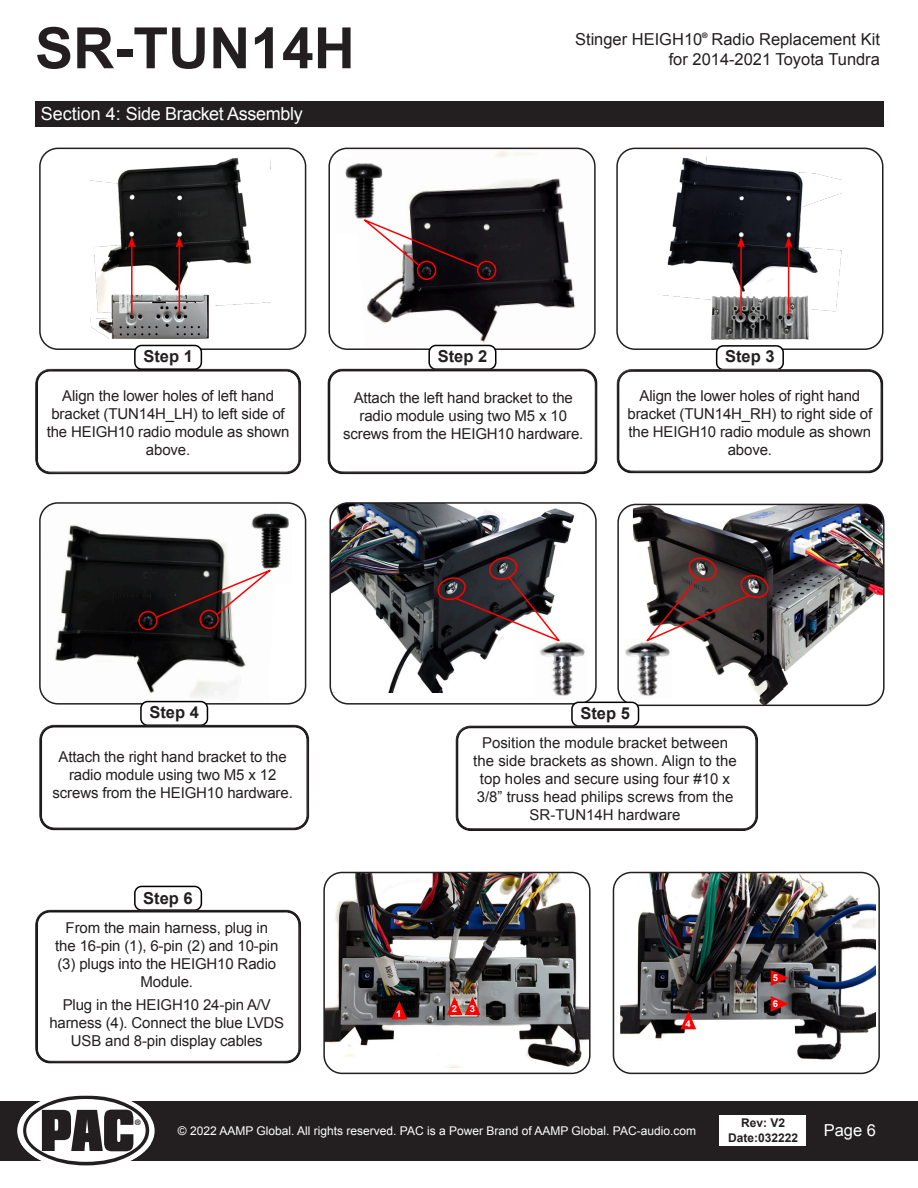
<style>
.page{position:relative;width:918px;height:1188px;background:#fff}
.page>*{position:absolute;margin:0;border:0;box-sizing:border-box;transform-origin:0 0}
.t1{font:700 57px "Arial";color:#231f20}
.t2{font:18px "Arial";letter-spacing:-.02em;color:#fff}
.t3{font:16.5px "Arial";color:#231f20}
.t4{font:700 16.5px "Arial";color:#231f20}
.t5{font:16.5px "Arial";color:#fff}
.Body_text{font:15px/18px "Arial";letter-spacing:-.01em;color:#231f20;text-align:center}
.t6{font:12px "Arial";color:#fff}
.t7{font:700 12px/14.4px "Arial";color:#231f20;text-align:center}
.t8{font:700 9.45px "Arial";color:#fff}
.t9{font:700 7.5px "Helvetica Neue";color:#231f20}
</style>
<div class="page">
<div style="left:0;top:1101px;width:918px;height:60px;background:#231f20"></div>
<svg style="left:21px;top:1095px;width:130px;height:71px"></svg>
<div style="left:720px;top:1116px;width:86px;height:30px;background:#fff"></div>
<div style="left:33px;top:364px;width:269px;height:109px;background:#fff;opacity:.75"></div>
<div style="left:33px;top:370px;width:269px;height:105px;background:#fff"></div>
<div style="left:35px;top:102px;width:849px;height:25px;background:#231f20"></div>
<img style="left:662px;top:156px;width:180px;height:184px">
<div style="left:616px;top:148px;width:268px;height:202px;border:2px solid #231f20;border-radius:18px"></div>
<img style="left:633px;top:504px;width:249px;height:199px">
<div style="left:617px;top:504px;width:268px;height:202px;border:2px solid #231f20;border-radius:18px"></div>
<div style="left:717px;top:346px;width:66px;height:24px;background:#fff;border-radius:7px"></div>
<div style="left:716px;top:345px;width:68px;height:25px;border:2px solid #000;border-radius:7px"></div>
<div style="left:616px;top:366px;width:268px;height:106px;background:#fff;opacity:.75"></div>
<div style="left:616px;top:370px;width:268px;height:104px;background:#231f20;opacity:.75"></div>
<img style="left:90px;top:158px;width:181px;height:180px">
<div style="left:39px;top:148px;width:267px;height:202px;border:2px solid #231f20;border-radius:18px"></div>
<img style="left:367px;top:148px;width:226px;height:199px">
<div style="left:328px;top:148px;width:268px;height:202px;border:2px solid #231f20;border-radius:18px"></div>
<img style="left:330px;top:503px;width:244px;height:190px">
<div style="left:330px;top:502px;width:267px;height:203px;border:2px solid #231f20;border-radius:18px"></div>
<img style="left:42px;top:505px;width:204px;height:197px">
<div style="left:39px;top:502px;width:267px;height:203px;border:2px solid #231f20;border-radius:18px"></div>
<div style="left:135px;top:345px;width:66px;height:24px;background:#fff;border-radius:7px"></div>
<div style="left:134px;top:345px;width:68px;height:25px;border:2px solid #000;border-radius:7px"></div>
<div style="left:429px;top:345px;width:67px;height:24px;background:#fff;border-radius:7px"></div>
<div style="left:428px;top:345px;width:68px;height:25px;border:2px solid #000;border-radius:7px"></div>
<div style="left:572px;top:702px;width:67px;height:24px;background:#fff;border-radius:7px"></div>
<div style="left:571px;top:702px;width:68px;height:25px;border:2px solid #000;border-radius:7px"></div>
<div style="left:141px;top:702px;width:66px;height:23px;background:#fff;border-radius:7px"></div>
<div style="left:140px;top:701px;width:68px;height:25px;border:2px solid #000;border-radius:7px"></div>
<div style="left:326px;top:366px;width:273px;height:106px;background:#fff;opacity:.75"></div>
<div style="left:326px;top:370px;width:273px;height:105px;background:#231f20;opacity:.75"></div>
<div style="left:454px;top:722px;width:306px;height:107px;background:#fff;opacity:.75"></div>
<div style="left:454px;top:727px;width:306px;height:105px;background:#231f20;opacity:.75"></div>
<div style="left:38px;top:722px;width:273px;height:107px;background:#fff;opacity:.75"></div>
<div style="left:38px;top:726px;width:273px;height:105px;background:#231f20;opacity:.75"></div>
<img style="left:326px;top:873px;width:262px;height:195px">
<div style="left:323px;top:872px;width:268px;height:202px;border:2px solid #231f20;border-radius:18px"></div>
<img style="left:620px;top:873px;width:256px;height:195px">
<div style="left:613px;top:872px;width:267px;height:202px;border:2px solid #231f20;border-radius:18px"></div>
<div style="left:134px;top:886px;width:68px;height:25px;border:2px solid #000;border-radius:7px"></div>
<div style="left:33px;top:907px;width:269px;height:155px;background:#fff;opacity:.75"></div>
<div style="left:33px;top:911px;width:269px;height:153px;background:#fff"></div>
<svg style="left:391px;top:1001px;width:16px;height:18px"></svg>
<svg style="left:447px;top:997px;width:33px;height:18px"></svg>
<svg style="left:680px;top:1011px;width:16px;height:18px"></svg>
<svg style="left:771px;top:970px;width:18px;height:16px"></svg>
<svg style="left:771px;top:996px;width:18px;height:16px"></svg>
<hr style="left:740px;top:245px;width:2px;height:69px;background:#f00">
<svg style="left:737px;top:237px;width:8px;height:10px"></svg>
<hr style="left:131px;top:245px;width:2px;height:69px;background:#f00">
<svg style="left:128px;top:237px;width:8px;height:10px"></svg>
<hr style="left:788px;top:245px;width:1px;height:69px;background:#f00">
<svg style="left:785px;top:237px;width:7px;height:10px"></svg>
<hr style="left:179px;top:245px;width:1px;height:69px;background:#f00">
<svg style="left:176px;top:237px;width:7px;height:10px"></svg>
<img style="left:345px;top:157px;width:52px;height:60px">
<svg style="left:356px;top:215px;width:125px;height:54px"></svg>
<div style="left:417px;top:261px;width:19px;height:19px;border:2px solid #f00;border-radius:50%"></div>
<div style="left:477px;top:261px;width:19px;height:19px;border:2px solid #f00;border-radius:50%"></div>
<img style="left:242px;top:510px;width:47px;height:57px">
<svg style="left:154px;top:565px;width:125px;height:55px"></svg>
<div style="left:199px;top:610px;width:20px;height:19px;border:2px solid #f00;border-radius:50%"></div>
<div style="left:138px;top:611px;width:20px;height:19px;border:2px solid #f00;border-radius:50%"></div>
<img style="left:536px;top:640px;width:49px;height:56px">
<img style="left:625px;top:640px;width:47px;height:58px">
<svg style="left:437px;top:556px;width:127px;height:88px"></svg>
<svg style="left:642px;top:557px;width:127px;height:88px;background:#5f4f4f"></svg>
<h1 class="t1" style="left:35px;top:10px;width:321px">SR-TUN14H</h1>
<p class="t2" style="left:41px;top:102px;width:263px">Section 4: Side Bracket Assembly</p>
<p class="t9" style="left:702px;top:30px;width:7px">®</p>
<p class="t3" style="left:575px;top:28px;width:306px">Stinger HEIGH10 Radio Replacement Kit</p>
<p class="t3" style="left:669px;top:48px;width:213px">for 2014-2021 Toyota Tundra</p>
<p class="t4" style="left:438px;top:345px;width:51px">Step 2</p>
<p class="t4" style="left:143px;top:345px;width:51px">Step 1</p>
<p class="t4" style="left:725px;top:345px;width:51px">Step 3</p>
<p class="Body_text" style="left:47px;top:387px;width:244px">Align the lower holes of left hand bracket (TUN14H_LH) to left side of the HEIGH10 radio module as shown above.</p>
<p class="Body_text" style="left:628px;top:387px;width:246px">Align the lower holes of right hand bracket (TUN14H_RH) to right side of the HEIGH10 radio module as shown above.</p>
<p class="Body_text" style="left:343px;top:389px;width:242px">Attach the left hand bracket to the radio module using two M5 x 10 screws from the HEIGH10 hardware.</p>
<p class="t4" style="left:149px;top:701px;width:51px">Step 4</p>
<p class="t4" style="left:580px;top:702px;width:51px">Step 5</p>
<p class="Body_text" style="left:53px;top:748px;width:242px">Attach the right hand bracket to the radio module using two M5 x 12 screws from the HEIGH10 hardware.</p>
<p class="t4" style="left:143px;top:887px;width:51px">Step 6</p>
<p class="Body_text" style="left:55px;top:919px;width:225px">From the main harness, plug in the 16-pin (1), 6-pin (2) and 10-pin (3) plugs into the HEIGH10 Radio<br>Module.</p>
<p class="Body_text" style="left:49px;top:996px;width:236px">Plug in the HEIGH10 24-pin A/V harness (4). Connect the blue LVDS<br>USB and 8-pin display cables</p>
<p class="t8" style="left:396px;top:1007px;width:7px">1</p>
<p class="Body_text" style="left:473px;top:734px;width:265px">Position the module bracket between the side brackets as shown. Align to the top holes and secure using four #10 x 3/8” truss head philips screws from the SR-TUN14H hardware</p>
<p class="t8" style="left:452px;top:1003px;width:7px">2</p>
<p class="t8" style="left:470px;top:1003px;width:7px">3</p>
<p class="t8" style="left:685px;top:1017px;width:7px">4</p>
<p class="t8" style="left:773px;top:972px;width:7px">5</p>
<p class="t8" style="left:773px;top:998px;width:7px">6</p>
<p class="t9" style="left:135px;top:1117px;width:7px">®</p>
<p class="t7" style="left:728px;top:1116px;width:72px">Rev: V2<br>Date:032222</p>
<p class="t6" style="left:178px;top:1123px;width:520px">© 2022 AAMP Global. All rights reserved. PAC is a Power Brand of AAMP Global. PAC-audio.com</p>
<p class="t5" style="left:824px;top:1119px;width:54px">Page 6</p>
</div>
